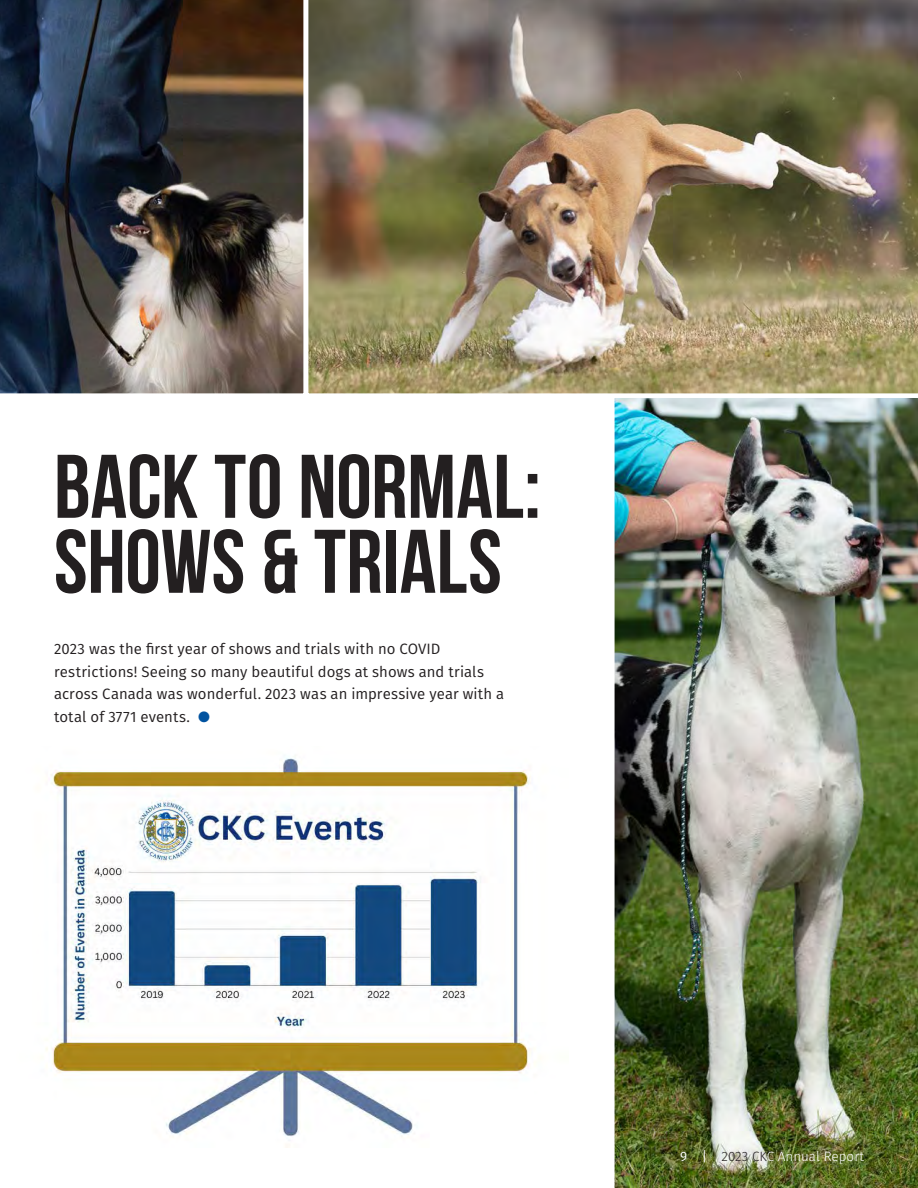
<style>
.page{position:relative;width:918px;height:1188px;background:#fff}
.page>*{position:absolute;margin:0;border:0;box-sizing:border-box;transform-origin:0 0}
.Normal_text{font:700 90px "Bebas Neue";color:#231f20}
.Normal_text-2{font:15px/22.5px "Fira Sans";letter-spacing:.005em;color:#231f20}
.t1{font:300 13.5px "Fira Sans";color:#fff}
.s1{color:#0153a0}
.s2{font-weight:400}
.s3{color:#231f20}
</style>
<div class="page">
<img style="left:0;top:0;width:304px;height:394px">
<img style="left:614px;top:398px;width:304px;height:790px">
<img style="left:308px;top:0;width:610px;height:394px">
<img style="left:46px;top:757px;width:490px;height:391px">
<p class="Normal_text" style="left:54px;top:437px;width:488px">BACK TO NORMAL:</p>
<p class="Normal_text" style="left:54px;top:512px;width:449px">SHOWS &amp; TRIALS</p>
<p class="Normal_text-2" style="left:54px;top:637px;width:452px">2023 was the first year of shows and trials with no COVID restrictions! Seeing so many beautiful dogs at shows and trials across Canada was wonderful. 2023 was an impressive year with a total of 3771 events. <span class="s1">●</span></p>
<p class="t1" style="left:680px;top:1147px;width:185px"><span class="s2">9 |</span> <span class="s3">2023 CK</span>C Annual Report</p>
</div>
